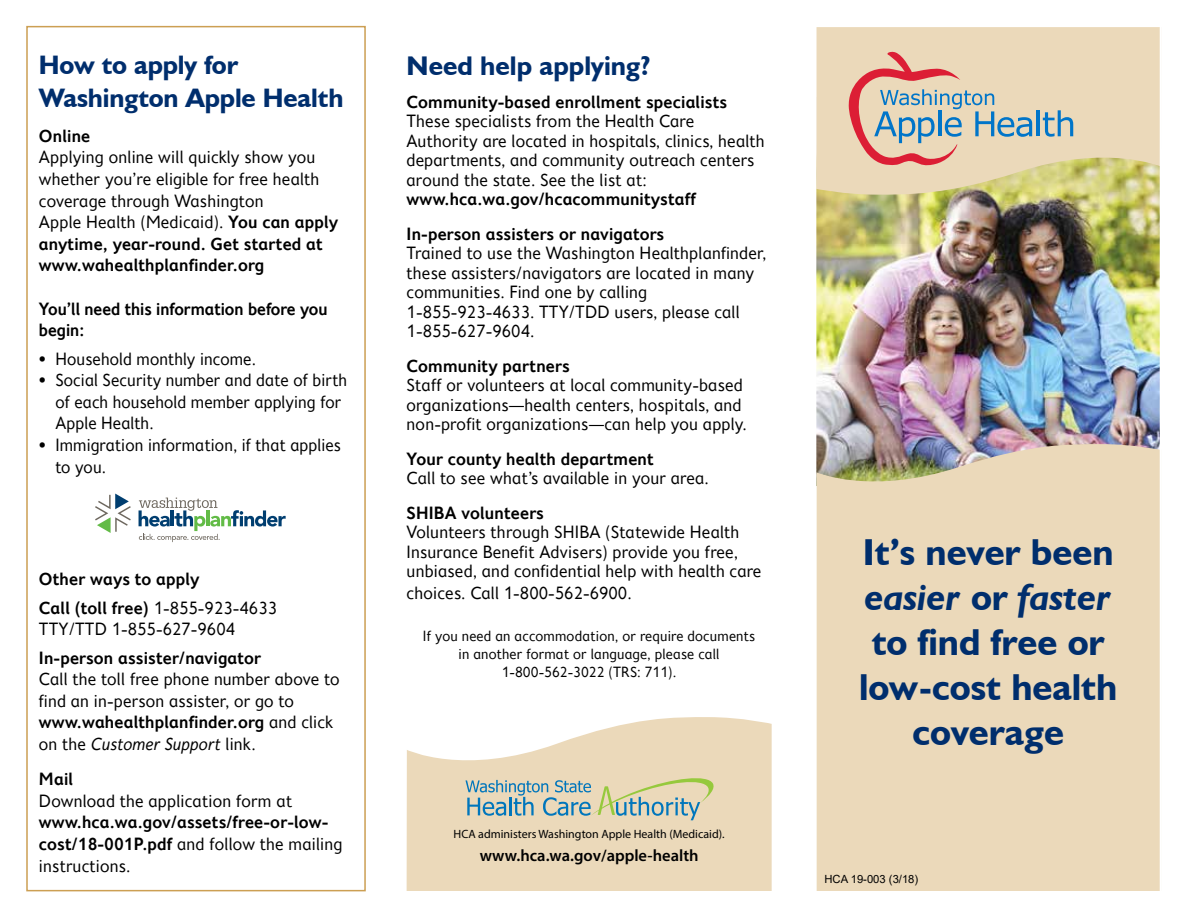
<style>
.page{position:relative;width:1188px;height:918px;background:#fff}
.page>*{position:absolute;margin:0;border:0;box-sizing:border-box;transform-origin:0 0}
.t1{font:700 37.5px/45px "Humanist 521 BT";color:#002e6d;text-align:center}
.t2{font:700 27px "Humanist 521 BT";color:#002e6d}
.t3{font:700 26.7px/32.4px "Humanist 521 BT";letter-spacing:-.005em;color:#002e6d}
.t4{font:18px/21.6px "Fiendstar";color:#000}
.t5{font:600 18px/21.6px "Fiendstar";color:#000}
.t6{font:600 16.5px "Myriad Pro";color:#000}
.t7{font:15px/18px "Fiendstar";color:#000;text-align:center}
.t8{font:12px "Myriad Pro";color:#000}
.t9{font:11.25px "Arial";color:#000}
.s1{font-weight:600}
.s2{font-weight:400}
.s3{font-style:italic}
</style>
<div class="page">
<div style="left:26px;top:26px;width:340px;height:865px;border:2px solid #cc9f53"></div>
<img style="left:816px;top:195px;width:344px;height:248px">
<svg style="left:816px;top:27px;width:344px;height:168px;background:#e6d6b0"></svg>
<div style="left:816px;top:443px;width:344px;height:448px;background:#ebd9ba"></div>
<svg style="left:95px;top:494px;width:36px;height:39px"></svg>
<svg style="left:139px;top:498px;width:147px;height:44px"></svg>
<svg style="left:407px;top:717px;width:365px;height:174px;background:#eddec3"></svg>
<svg style="left:465px;top:778px;width:249px;height:42px;background:#c0c7b4"></svg>
<hr style="left:1037px;top:110px;width:3px;height:26px;background:#0075c9">
<svg style="left:1043px;top:110px;width:30px;height:27px"></svg>
<svg style="left:849px;top:52px;width:183px;height:113px;background:#d3bcad"></svg>
<h3 class="t3" style="left:39px;top:48px;width:306px">How to apply for<br>Washington Apple Health</h3>
<p class="t5" style="left:39px;top:125px;width:53px">Online</p>
<p class="t4" style="left:39px;top:147px;width:301px">Applying online will quickly show you whether you’re eligible for free health coverage through Washington<br>Apple Health (Medicaid). <span class="s1">You can apply anytime, year-round. Get started at www.wahealthplanfinder.org</span></p>
<p class="t5" style="left:39px;top:298px;width:290px">You’ll need this information before you begin:</p>
<p class="t4" style="left:39px;top:348px;width:219px">• Household monthly income.</p>
<p class="t4" style="left:55px;top:369px;width:293px;text-indent:-16px">• Social Security number and date of birth of each household member applying for<br>Apple Health.</p>
<p class="t4" style="left:55px;top:434px;width:287px;text-indent:-16px">• Immigration information, if that applies to you.</p>
<p class="t5" style="left:39px;top:565px;width:240px;line-height:28.3px">Other ways to apply<br>Call (toll free) <span class="s2">1-855-923-4633</span></p>
<p class="t4" style="left:39px;top:618px;width:198px">TTY/TTD 1-855-627-9604</p>
<p class="t5" style="left:39px;top:647px;width:224px">In-person assister/navigator</p>
<p class="t4" style="left:39px;top:668px;width:303px">Call the toll free phone number above to find an in-person assister, or go to <span class="s1">www.wahealthplanfinder.org</span> and click on the <span class="s3">Customer Support</span> link.</p>
<p class="t5" style="left:39px;top:768px;width:36px">Mail</p>
<p class="t4" style="left:39px;top:790px;width:255px">Download the application form at</p>
<p class="t5" style="left:39px;top:811px;width:305px">www.hca.wa.gov/assets/free-or-low&shy;cost/18-001P.pdf <span class="s2">and follow the mailing instructions.</span></p>
<h2 class="t2" style="left:407px;top:49px;width:246px">Need help applying?</h2>
<p class="t5" style="left:407px;top:91px;width:322px">Community-based enrollment specialists</p>
<p class="t4" style="left:407px;top:111px;width:360px;line-height:19.5px">These specialists from the Health Care Authority are located in hospitals, clinics, health departments, and community outreach centers around the state. See the list at:</p>
<p class="t5" style="left:407px;top:182px;width:291px;line-height:34.5px">www.hca.wa.gov/hcacommunitystaff<br>In-person assisters or navigators</p>
<p class="t4" style="left:407px;top:243px;width:361px;line-height:19.5px">Trained to use the Washington Healthplanfinder, these assisters/navigators are located in many communities. Find one by calling 1-855-923-4633. TTY/TDD users, please call 1-855-627-9604.</p>
<p class="t5" style="left:407px;top:355px;width:165px">Community partners</p>
<p class="t4" style="left:407px;top:375px;width:342px;line-height:19.5px">Staff or volunteers at local community-based organizations—health centers, hospitals, and non-profit organizations—can help you apply.</p>
<p class="t5" style="left:407px;top:448px;width:249px">Your county health department</p>
<p class="t4" style="left:407px;top:467px;width:304px">Call to see what’s available in your area.</p>
<p class="t5" style="left:407px;top:502px;width:139px">SHIBA volunteers</p>
<p class="t4" style="left:407px;top:522px;width:357px;line-height:19.5px">Volunteers through SHIBA (Statewide Health<br>Insurance Benefit Advisers) provide you free, unbiased, and confidential help with health care</p>
<p class="t4" style="left:407px;top:582px;width:227px">choices. Call 1-800-562-6900.</p>
<p class="t7" style="left:423px;top:627px;width:334px">If you need an accommodation, or require documents in another format or language, please call<br>1-800-562-3022 (TRS: 711).</p>
<p class="t8" style="left:454px;top:827px;width:273px">HCA administers Washington Apple Health (Medicaid).</p>
<p class="t6" style="left:480px;top:845px;width:220px">www.hca.wa.gov/apple-health</p>
<h1 class="t1" style="left:859px;top:529px;width:260px">It’s never been <span class="s3">easier</span> or <span class="s3">faster </span>to find free or low-cost health coverage</h1>
<p class="t9" style="left:825px;top:872px;width:95px">HCA 19-003 (3/18)</p>
</div>
